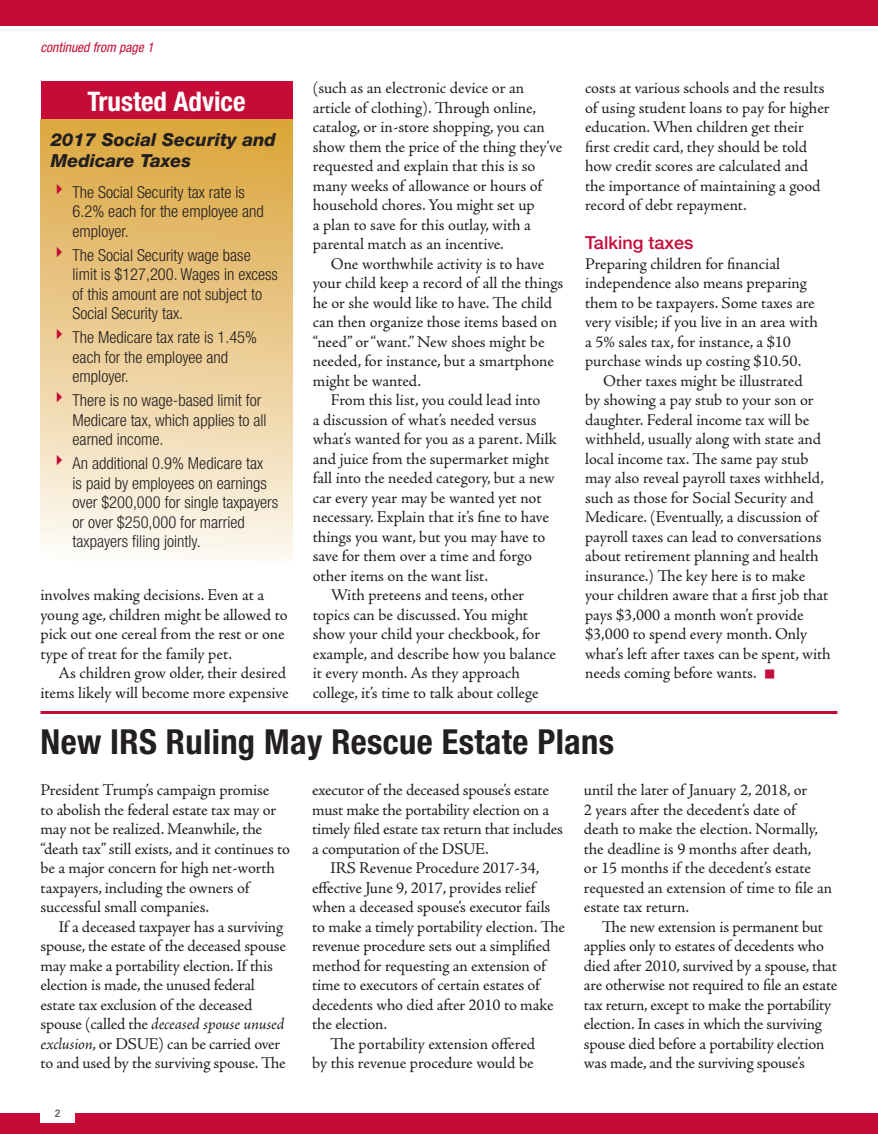
<style>
.page{position:relative;width:878px;height:1134px;background:#fff}
.page>*{position:absolute;margin:0;border:0;box-sizing:border-box;transform-origin:0 0}
.t1{font:700 condensed 34.5px "Helvetica Neue";letter-spacing:.01em;color:#231f20}
.t2{font:700 condensed 27px "Helvetica Neue";color:#fff}
.t3{font:italic 800 18px/21px "Helvetica Neue";color:#231f20}
.t4{font:500 18px "Helvetica Neue";color:#c40c37}
.t5{font:16.5px/19.5px "Adobe Jenson Pro";letter-spacing:-.005em;color:#231f20}
.t6{font:300 condensed 16.5px/19.5px "Helvetica Neue";color:#231f20}
.t7{font:italic condensed 13.5px "Helvetica Neue";color:#c40c37}
.t8{font:800 10.5px "Avenir";color:#636366}
.s1{font-style:italic}
</style>
<div class="page">
<div style="left:0;top:0;width:878px;height:26px;background:#c40c37"></div>
<div style="left:0;top:1113px;width:878px;height:21px;background:#c40c37"></div>
<div style="left:40px;top:1104px;width:35px;height:19px;background:#fff"></div>
<div style="left:41px;top:81px;width:251px;height:38px;background:#c40c37"></div>
<div style="left:41px;top:119px;width:251px;height:441px;background:linear-gradient(to bottom,#dba43a,#fcf8f1)"></div>
<hr style="left:40px;top:711px;width:797px;height:3px;background:#c40c37">
<svg style="left:57px;top:183px;width:5px;height:11px"></svg>
<svg style="left:57px;top:246px;width:5px;height:11px"></svg>
<svg style="left:57px;top:329px;width:5px;height:10px"></svg>
<svg style="left:57px;top:392px;width:5px;height:11px"></svg>
<svg style="left:57px;top:455px;width:5px;height:11px"></svg>
<p class="t7" style="left:40px;top:40px;width:115px">continued from page 1</p>
<h2 class="t2" style="left:88px;top:85px;width:159px">Trusted Advice</h2>
<p class="t3" style="left:51px;top:129px;width:226px">2017 Social Security and<br>Medicare Taxes</p>
<p class="t6" style="left:73px;top:182px;width:193px">The Social Security tax rate is<br>6.2% each for the employee and employer.</p>
<p class="t6" style="left:73px;top:245px;width:207px">The Social Security wage base limit is $127,200. Wages in excess of this amount are not subject to<br>Social Security tax.</p>
<p class="t6" style="left:73px;top:327px;width:186px">The Medicare tax rate is 1.45% each for the employee and employer.</p>
<p class="t6" style="left:73px;top:390px;width:195px">There is no wage-based limit for<br>Medicare tax, which applies to all earned income.</p>
<p class="t6" style="left:73px;top:453px;width:207px">An additional 0.9% Medicare tax<br>is paid by employees on earnings over $200,000 for single taxpayers or over $250,000 for married taxpayers filing jointly.</p>
<p class="t5" style="left:40px;top:585px;width:248px">involves making decisions. Even at a young age, children might be allowed to pick out one cereal from the rest or one type of treat for the family pet.</p>
<p class="t5" style="left:40px;top:663px;width:250px;text-align:right">As children grow older, their desired items likely will become more expensive</p>
<p class="t5" style="left:313px;top:78px;width:251px">(such as an electronic device or an article of clothing). Through online, catalog, or in-store shopping, you can show them the price of the thing they’ve requested and explain that this is so many weeks of allowance or hours of household chores. You might set up<br>a plan to save for this outlay, with a parental match as an incentive.</p>
<p class="t5" style="left:313px;top:254px;width:252px;text-indent:18px">One worthwhile activity is to have your child keep a record of all the things he or she would like to have. The child can then organize those items based on “need” or “want.” New shoes might be needed, for instance, but a smartphone might be wanted.</p>
<p class="t5" style="left:331px;top:390px;width:211px">From this list, you could lead into</p>
<p class="t5" style="left:313px;top:410px;width:225px">a discussion of what’s needed versus</p>
<p class="t5" style="left:313px;top:429px;width:245px">what’s wanted for you as a parent. Milk</p>
<p class="t5" style="left:313px;top:449px;width:238px">and juice from the supermarket might</p>
<p class="t5" style="left:313px;top:468px;width:243px">fall into the needed category, but a new</p>
<p class="t5" style="left:313px;top:488px;width:230px">car every year may be wanted yet not</p>
<p class="t5" style="left:313px;top:507px;width:238px">necessary. Explain that it’s fine to have</p>
<p class="t5" style="left:313px;top:527px;width:234px">things you want, but you may have to</p>
<p class="t5" style="left:313px;top:546px;width:221px">save for them over a time and forgo</p>
<p class="t5" style="left:313px;top:566px;width:177px">other items on the want list.</p>
<p class="t5" style="left:331px;top:585px;width:195px">With preteens and teens, other</p>
<p class="t5" style="left:313px;top:605px;width:217px">topics can be discussed. You might</p>
<p class="t5" style="left:313px;top:624px;width:229px">show your child your checkbook, for</p>
<p class="t5" style="left:313px;top:644px;width:245px">example, and describe how you balance</p>
<p class="t5" style="left:313px;top:664px;width:208px">it every month. As they approach</p>
<p class="t5" style="left:313px;top:683px;width:227px">college, it’s time to talk about college</p>
<p class="t5" style="left:585px;top:79px;width:246px">costs at various schools and the results of using student loans to pay for higher education. When children get their first credit card, they should be told how credit scores are calculated and the importance of maintaining a good record of debt repayment.</p>
<p class="t4" style="left:585px;top:232px;width:110px">Talking taxes</p>
<p class="t5" style="left:585px;top:254px;width:196px">Preparing children for financial</p>
<p class="t5" style="left:585px;top:273px;width:223px">independence also means preparing</p>
<p class="t5" style="left:585px;top:293px;width:231px">them to be taxpayers. Some taxes are</p>
<p class="t5" style="left:585px;top:312px;width:234px">very visible; if you live in an area with</p>
<p class="t5" style="left:585px;top:332px;width:207px">a 5% sales tax, for instance, a $10</p>
<p class="t5" style="left:585px;top:351px;width:218px">purchase winds up costing $10.50.</p>
<p class="t5" style="left:603px;top:371px;width:201px">Other taxes might be illustrated</p>
<p class="t5" style="left:585px;top:390px;width:230px">by showing a pay stub to your son or</p>
<p class="t5" style="left:585px;top:410px;width:226px">daughter. Federal income tax will be</p>
<p class="t5" style="left:585px;top:429px;width:237px">withheld, usually along with state and</p>
<p class="t5" style="left:585px;top:449px;width:225px">local income tax. The same pay stub</p>
<p class="t5" style="left:585px;top:468px;width:240px">may also reveal payroll taxes withheld,</p>
<p class="t5" style="left:585px;top:488px;width:230px">such as those for Social Security and</p>
<p class="t5" style="left:585px;top:507px;width:234px">Medicare. (Eventually, a discussion of</p>
<p class="t5" style="left:585px;top:527px;width:238px">payroll taxes can lead to conversations</p>
<p class="t5" style="left:585px;top:546px;width:235px">about retirement planning and health</p>
<p class="t5" style="left:585px;top:566px;width:222px">insurance.) The key here is to make</p>
<p class="t5" style="left:585px;top:585px;width:245px">your children aware that a first job that</p>
<p class="t5" style="left:585px;top:605px;width:220px">pays $3,000 a month won’t provide</p>
<p class="t5" style="left:585px;top:624px;width:224px">$3,000 to spend every month. Only</p>
<p class="t5" style="left:585px;top:644px;width:247px">what’s left after taxes can be spent, with</p>
<p class="t5" style="left:585px;top:663px;width:173px">needs coming before wants.</p>
<h1 class="t1" style="left:40px;top:721px;width:575px">New IRS Ruling May Rescue Estate Plans</h1>
<p class="t5" style="left:40px;top:780px;width:251px">President Trump’s campaign promise<br>to abolish the federal estate tax may or may not be realized. Meanwhile, the “death tax” still exists, and it continues to be a major concern for high net-worth taxpayers, including the owners of successful small companies.</p>
<p class="t5" style="left:40px;top:917px;width:247px;text-indent:18px">If a deceased taxpayer has a surviving spouse, the estate of the deceased spouse may make a portability election. If this election is made, the unused federal estate tax exclusion of the deceased spouse (called the <span class="s1">deceased spouse unused exclusion</span>, or DSUE) can be carried over to and used by the surviving spouse. The</p>
<p class="t5" style="left:312px;top:780px;width:252px">executor of the deceased spouse’s estate must make the portability election on a timely filed estate tax return that includes a computation of the DSUE.</p>
<p class="t5" style="left:330px;top:858px;width:211px">IRS Revenue Procedure 2017-34,</p>
<p class="t5" style="left:312px;top:878px;width:225px">effective June 9, 2017, provides relief</p>
<p class="t5" style="left:312px;top:897px;width:240px">when a deceased spouse’s executor fails</p>
<p class="t5" style="left:312px;top:917px;width:254px">to make a timely portability election. The</p>
<p class="t5" style="left:312px;top:936px;width:240px">revenue procedure sets out a simplified</p>
<p class="t5" style="left:312px;top:956px;width:235px">method for requesting an extension of</p>
<p class="t5" style="left:312px;top:975px;width:229px">time to executors of certain estates of</p>
<p class="t5" style="left:312px;top:995px;width:243px">decedents who died after 2010 to make</p>
<p class="t5" style="left:312px;top:1014px;width:76px">the election.</p>
<p class="t5" style="left:330px;top:1034px;width:206px">The portability extension offered</p>
<p class="t5" style="left:312px;top:1053px;width:223px">by this revenue procedure would be</p>
<p class="t5" style="left:584px;top:780px;width:250px">until the later of January 2, 2018, or<br>2 years after the decedent’s date of death to make the election. Normally, the deadline is 9 months after death,<br>or 15 months if the decedent’s estate requested an extension of time to file an estate tax return.</p>
<p class="t5" style="left:584px;top:917px;width:255px;text-indent:18px">The new extension is permanent but applies only to estates of decedents who died after 2010, survived by a spouse, that are otherwise not required to file an estate tax return, except to make the portability election. In cases in which the surviving spouse died before a portability election was made, and the surviving spouse’s</p>
<p class="t8" style="left:55px;top:1107px;width:8px">2</p>
</div>
